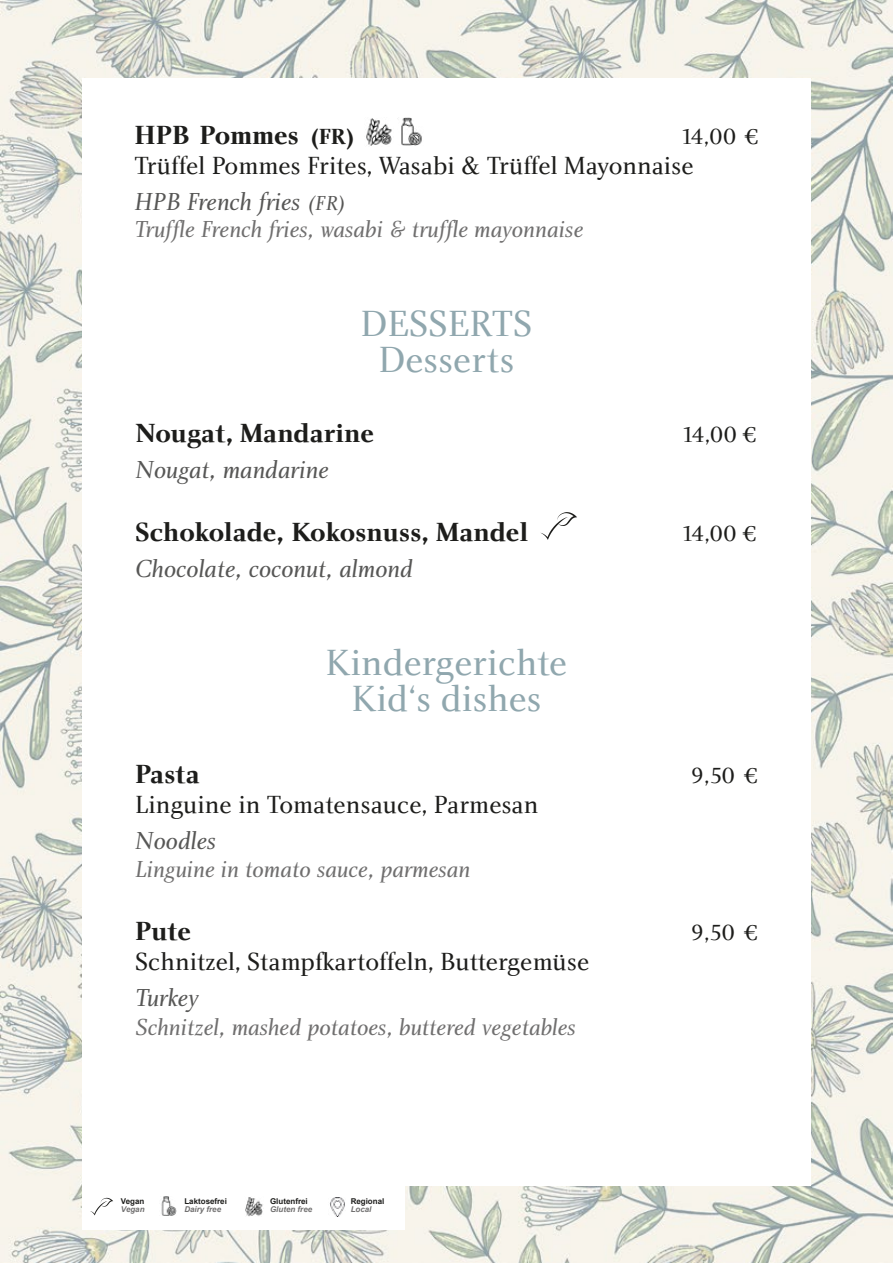
<style>
.page{position:relative;width:893px;height:1263px;background:#fff}
.page>*{position:absolute;margin:0;border:0;box-sizing:border-box;transform-origin:0 0}
.t1{font:37.5px/36px "Charlotte Book Plain";color:#90a7ae;text-align:center}
.t2{font:27px "Charlotte Bold Plain";color:#1d1d1b}
.t3{font:25.5px "Charlotte Book Plain";color:#1d1d1b}
.t4{font:25.5px "Charlotte Book Italic Plain";color:#575756}
.t5{font:24px "Charlotte Book Italic Plain";color:#706f6f}
.t6{font:22.5px "Charlotte Book Plain";letter-spacing:-.07em;color:#1d1d1b}
.t7{font:700 7.95px "Arial";color:#1d1d1b}
.t8{font:italic 700 7.95px "Arial";color:#706f6f}
.s1{font-size:22.5px}
.s2{font-size:21px}
</style>
<div class="page">
<img style="left:0;top:0;width:893px;height:1263px">
<div style="left:82px;top:78px;width:729px;height:1107px;background:#fff"></div>
<div style="left:82px;top:1182px;width:322px;height:47px;background:#fff"></div>
<svg style="left:90px;top:1198px;width:23px;height:17px"></svg>
<img style="left:245px;top:1197px;width:18px;height:19px">
<img style="left:161px;top:1196px;width:16px;height:19px">
<img style="left:330px;top:1198px;width:15px;height:18px">
<img style="left:366px;top:118px;width:26px;height:28px">
<img style="left:401px;top:118px;width:21px;height:28px">
<svg style="left:540px;top:512px;width:37px;height:28px"></svg>
<p class="t2" style="left:134px;top:119px;width:222px">HPB Pommes <span class="s1">(FR)</span></p>
<p class="t6" style="left:680px;top:124px;width:80px">14,00 €</p>
<p class="t3" style="left:134px;top:151px;width:561px">Trüffel Pommes Frites, Wasabi &amp; Trüffel Mayonnaise</p>
<p class="t4" style="left:134px;top:188px;width:213px">HPB French fries <span class="s2">(FR)</span></p>
<p class="t5" style="left:134px;top:216px;width:450px">Truffle French fries, wasabi &amp; truffle mayonnaise</p>
<h1 class="t1" style="left:361px;top:306px;width:173px">DESSERTS<br>Desserts</h1>
<p class="t2" style="left:135px;top:418px;width:240px">Nougat, Mandarine</p>
<p class="t6" style="left:681px;top:423px;width:77px">14,00 €</p>
<p class="t4" style="left:135px;top:456px;width:195px">Nougat, mandarine</p>
<p class="t2" style="left:135px;top:517px;width:394px">Schokolade, Kokosnuss, Mandel</p>
<p class="t6" style="left:681px;top:522px;width:77px">14,00 €</p>
<p class="t4" style="left:135px;top:555px;width:279px">Chocolate, coconut, almond</p>
<h1 class="t1" style="left:325px;top:645px;width:244px">Kindergerichte<br>Kid‘s dishes</h1>
<p class="t2" style="left:135px;top:758px;width:66px">Pasta</p>
<p class="t6" style="left:691px;top:763px;width:68px">9,50 €</p>
<p class="t3" style="left:135px;top:790px;width:405px">Linguine in Tomatensauce, Parmesan</p>
<p class="t4" style="left:135px;top:827px;width:82px">Noodles</p>
<p class="t5" style="left:135px;top:856px;width:337px">Linguine in tomato sauce, parmesan</p>
<p class="t2" style="left:135px;top:916px;width:58px">Pute</p>
<p class="t6" style="left:691px;top:921px;width:69px">9,50 €</p>
<p class="t3" style="left:135px;top:948px;width:456px">Schnitzel, Stampfkartoffeln, Buttergemüse</p>
<p class="t4" style="left:135px;top:984px;width:65px">Turkey</p>
<p class="t5" style="left:135px;top:1014px;width:442px">Schnitzel, mashed potatoes, buttered vegetables</p>
<p class="t7" style="left:121px;top:1195px;width:25px">Vegan</p>
<p class="t8" style="left:121px;top:1203px;width:25px">Vegan</p>
<p class="t7" style="left:184px;top:1195px;width:44px">Laktosefrei</p>
<p class="t8" style="left:184px;top:1203px;width:38px">Dairy free</p>
<p class="t7" style="left:270px;top:1195px;width:39px">Glutenfrei</p>
<p class="t8" style="left:270px;top:1204px;width:44px">Gluten free</p>
<p class="t7" style="left:351px;top:1195px;width:35px">Regional</p>
<p class="t8" style="left:351px;top:1204px;width:22px">Local</p>
</div>
